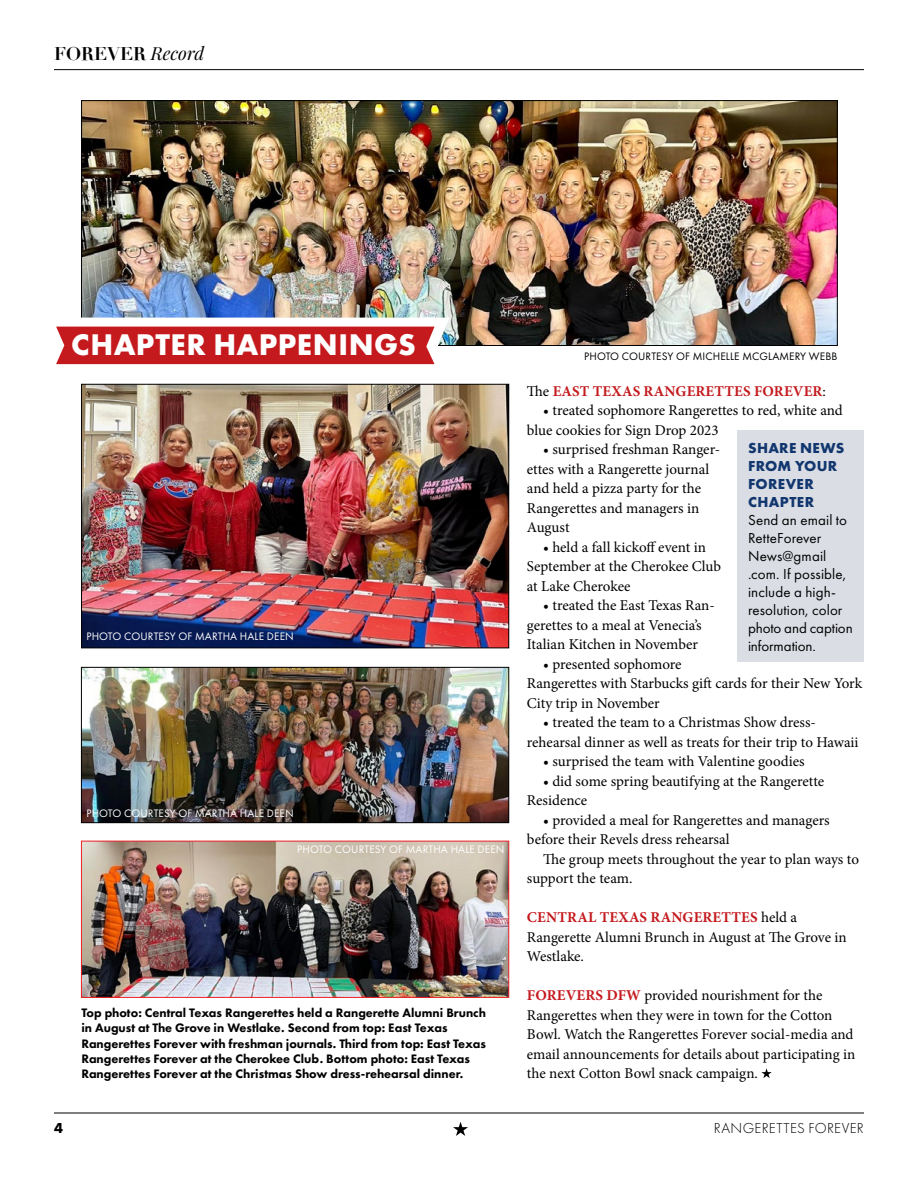
<style>
.page{position:relative;width:918px;height:1188px;background:#fff}
.page>*{position:absolute;margin:0;border:0;box-sizing:border-box;transform-origin:0 0}
.t1{font:700 31.05px "Futura PT";letter-spacing:.01em;color:#fff}
.t2{font:700 18px "Didot";color:#000}
.t3{font:15px/19.5px "Minion Pro";letter-spacing:-.005em;color:#000}
.t4{font:15px/18px "Futura PT";letter-spacing:.005em;color:#000}
.t5{font:700 15px "Minion Pro";letter-spacing:.01em;color:#c41a1e}
.t6{font:700 15px/18px "Futura PT";letter-spacing:.02em;color:#12376f}
.t7{font:300 15px "Futura PT";letter-spacing:.02em;color:#000}
.t8{font:700 15px "Futura PT";color:#000}
.t9{font:800 12.75px/15.3px "Futura PT";color:#000}
.t10{font:11.25px "Futura PT";letter-spacing:.01em;color:#fff}
.t11{font:11.25px "Futura PT";letter-spacing:.01em;color:#000}
.s1{font-family:"Playfair Display";font-weight:400;font-style:italic}
.s2{font-weight:400;color:#000}
.s3{font-weight:700;color:#c41a1e}
</style>
<div class="page">
<hr style="left:54px;top:69px;width:810px;height:1px;background:#000">
<hr style="left:54px;top:1113px;width:810px;height:1px;background:#000">
<svg style="left:453px;top:1122px;width:15px;height:14px"></svg>
<svg style="left:761px;top:1068px;width:11px;height:10px"></svg>
<div style="left:737px;top:430px;width:127px;height:232px;background:#dadde4"></div>
<img style="left:83px;top:103px;width:752px;height:241px">
<svg style="left:56px;top:318px;width:394px;height:47px"></svg>
<img style="left:83px;top:386px;width:424px;height:260px">
<div style="left:81px;top:384px;width:428px;height:264px;border:1px solid #000"></div>
<img style="left:83px;top:669px;width:424px;height:152px">
<div style="left:81px;top:667px;width:428px;height:156px;border:1px solid #000"></div>
<img style="left:83px;top:843px;width:424px;height:152px">
<div style="left:81px;top:841px;width:428px;height:156px;border:1px solid #ed2127"></div>
<p class="t2" style="left:54px;top:42px;width:152px">FOREVER <span class="s1">Record</span></p>
<h1 class="t1" style="left:71px;top:325px;width:346px">CHAPTER HAPPENINGS</h1>
<p class="t10" style="left:87px;top:630px;width:209px">PHOTO COURTESY OF MARTHA HALE DEEN</p>
<p class="t10" style="left:87px;top:806px;width:209px">PHOTO COURTESY OF MARTHA HALE DEEN</p>
<p class="t10" style="left:297px;top:843px;width:209px">PHOTO COURTESY OF MARTHA HALE DEEN</p>
<p class="t9" style="left:81px;top:1005px;width:406px">Top photo: Central Texas Rangerettes held a Rangerette Alumni Brunch in August at The Grove in Westlake. Second from top: East Texas Rangerettes Forever with freshman journals. Third from top: East Texas Rangerettes Forever at the Cherokee Club. Bottom photo: East Texas Rangerettes Forever at the Christmas Show dress-rehearsal dinner.</p>
<p class="t11" style="left:584px;top:349px;width:255px">PHOTO COURTESY OF MICHELLE MCGLAMERY WEBB</p>
<p class="t5" style="left:527px;top:380px;width:301px"><span class="s2">The</span> EAST TEXAS RANGERETTES FOREVER<span class="s2">:</span></p>
<p class="t3" style="left:527px;top:401px;width:317px;text-indent:16px">• treated sophomore Rangerettes to red, white and blue cookies for Sign Drop 2023</p>
<p class="t3" style="left:527px;top:440px;width:195px;text-indent:16px">• surprised freshman Ranger&shy;ettes with a Rangerette journal and held a pizza party for the<br>Rangerettes and managers in<br>August</p>
<p class="t3" style="left:527px;top:537px;width:196px;text-indent:16px">• held a fall kickoff event in<br>September at the Cherokee Club at Lake Cherokee</p>
<p class="t3" style="left:527px;top:596px;width:189px;text-indent:16px">• treated the East Texas Ran&shy;gerettes to a meal at Venecia’s<br>Italian Kitchen in November</p>
<p class="t3" style="left:527px;top:654px;width:337px;text-indent:16px">• presented sophomore<br>Rangerettes with Starbucks gift cards for their New York<br>City trip in November</p>
<p class="t3" style="left:527px;top:713px;width:333px;text-indent:16px">• treated the team to a Christmas Show dress&shy;rehearsal dinner as well as treats for their trip to Hawaii</p>
<p class="t3" style="left:543px;top:752px;width:263px">• surprised the team with Valentine goodies</p>
<p class="t3" style="left:527px;top:771px;width:299px;text-indent:16px">• did some spring beautifying at the Rangerette<br>Residence</p>
<p class="t3" style="left:527px;top:810px;width:304px;text-indent:16px">• provided a meal for Rangerettes and managers before their Revels dress rehearsal</p>
<p class="t3" style="left:527px;top:849px;width:334px;text-indent:16px">The group meets throughout the year to plan ways to support the team.</p>
<p class="t3" style="left:527px;top:908px;width:321px"><span class="s3">CENTRAL TEXAS RANGERETTES</span> held a<br>Rangerette Alumni Brunch in August at The Grove in<br>Westlake.</p>
<p class="t3" style="left:527px;top:986px;width:330px"><span class="s3">FOREVERS DFW</span> provided nourishment for the Rangerettes when they were in town for the Cotton Bowl. Watch the Rangerettes Forever social-media and email announcements for details about participating in the next Cotton Bowl snack campaign.</p>
<p class="t6" style="left:748px;top:438px;width:98px">SHARE NEWS<br>FROM YOUR<br>FOREVER<br>CHAPTER</p>
<p class="t4" style="left:748px;top:511px;width:106px">Send an email to<br>RetteForever<br>News@gmail .com. If possible, include a high&shy;resolution, color photo and caption information.</p>
<p class="t8" style="left:54px;top:1118px;width:10px">4</p>
<p class="t7" style="left:714px;top:1120px;width:152px">RANGERETTES FOREVER</p>
</div>
